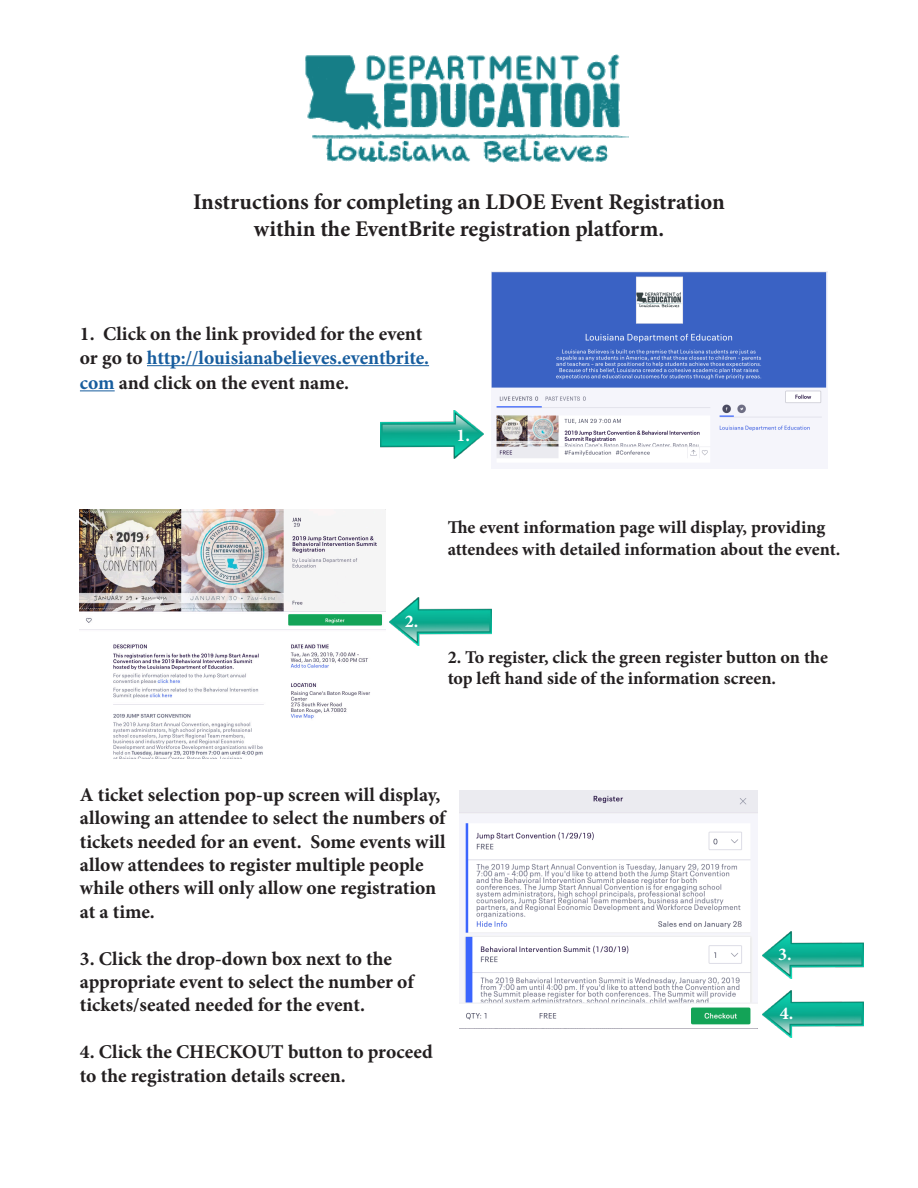
<style>
.page{position:relative;width:918px;height:1188px;background:#fff}
.page>*{position:absolute;margin:0;border:0;box-sizing:border-box;transform-origin:0 0}
.t1{font:700 22.5px "Minion Pro";letter-spacing:-.005em;color:#231f20}
.t2{font:700 19.5px/23.4px "Minion Pro";color:#231f20}
.t3{font:700 18px/21.6px "Minion Pro";color:#231f20}
.t4{font:700 18px "Minion Pro";color:#fff}
.s1{color:#175d9e}
</style>
<div class="page">
<img style="left:305px;top:54px;width:324px;height:109px">
<hr style="left:147px;top:365px;width:282px;height:1px;background:#175d9e">
<hr style="left:80px;top:390px;width:35px;height:1px;background:#175d9e">
<img style="left:491px;top:271px;width:337px;height:187px">
<img style="left:380px;top:410px;width:104px;height:49px">
<img style="left:80px;top:510px;width:306px;height:248px">
<img style="left:390px;top:598px;width:101px;height:47px">
<img style="left:762px;top:990px;width:102px;height:48px">
<img style="left:762px;top:931px;width:102px;height:48px">
<img style="left:459px;top:790px;width:299px;height:235px">
<p class="t1" style="left:193px;top:186px;width:533px">Instructions for completing an LDOE Event Registration</p>
<p class="t1" style="left:254px;top:213px;width:412px">within the EventBrite registration platform.</p>
<p class="t2" style="left:80px;top:322px;width:351px">1. Click on the link provided for the event or go to <span class="s1">http://louisianabelieves.eventbrite.</span></p>
<p class="t2" style="left:80px;top:371px;width:271px"><span class="s1">com</span> and click on the event name.</p>
<p class="t4" style="left:457px;top:422px;width:15px">1.</p>
<p class="t4" style="left:405px;top:608px;width:15px">2.</p>
<p class="t3" style="left:448px;top:516px;width:394px">The event information page will display, providing attendees with detailed information about the event.</p>
<p class="t3" style="left:448px;top:646px;width:382px">2. To register, click the green register button on the top left hand side of the information screen.</p>
<p class="t2" style="left:80px;top:783px;width:367px">A ticket selection pop-up screen will display, allowing an attendee to select the numbers of tickets needed for an event. Some events will allow attendees to register multiple people while others will only allow one registration at a time.</p>
<p class="t2" style="left:80px;top:947px;width:335px">3. Click the drop-down box next to the appropriate event to select the number of tickets/seated needed for the event.</p>
<p class="t2" style="left:80px;top:1040px;width:355px">4. Click the CHECKOUT button to proceed to the registration details screen.</p>
<p class="t4" style="left:778px;top:941px;width:15px">3.</p>
<p class="t4" style="left:780px;top:1001px;width:15px">4.</p>
</div>
